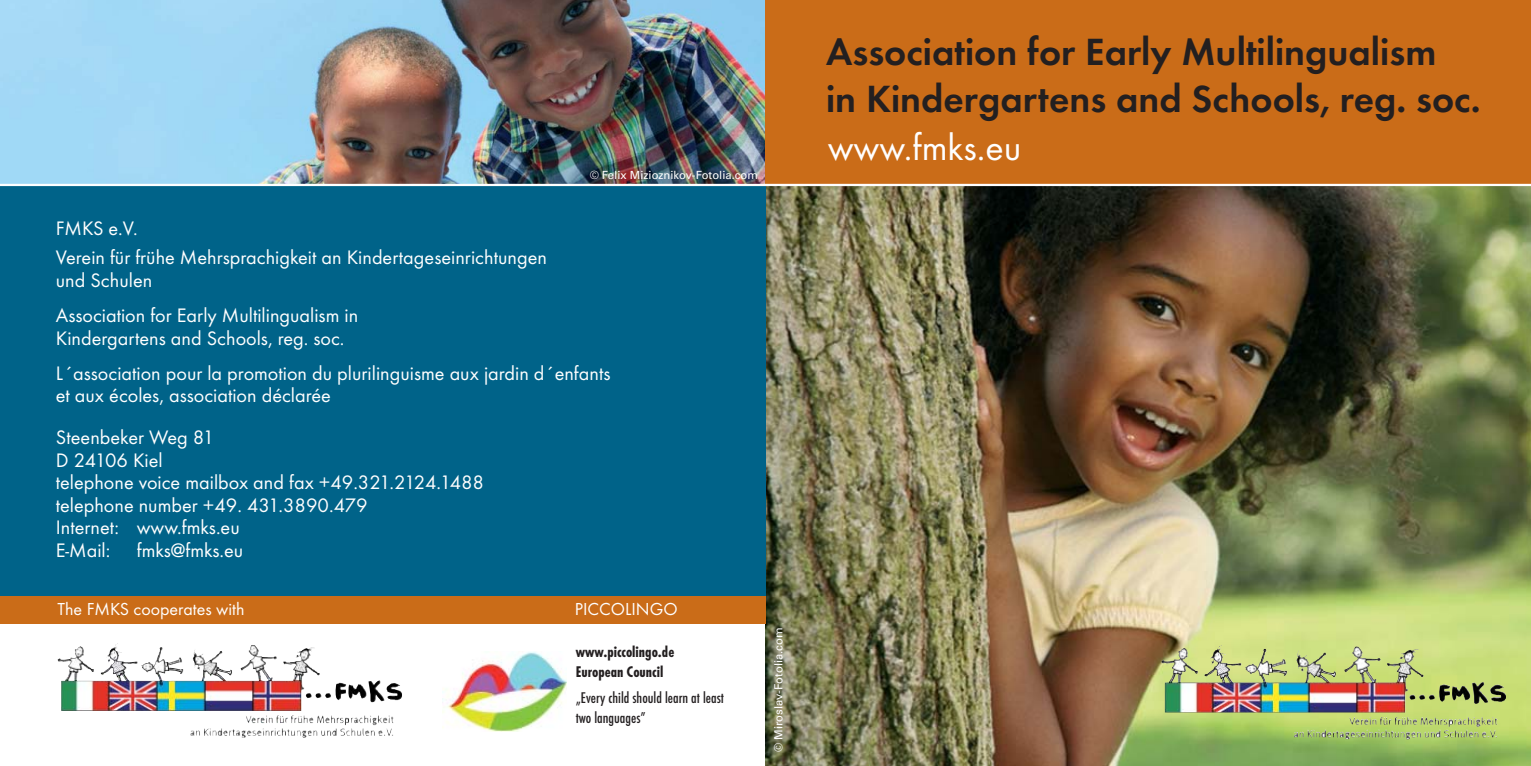
<style>
.page{position:relative;width:1531px;height:766px;background:#fff}
.page>*{position:absolute;margin:0;border:0;box-sizing:border-box;transform-origin:0 0}
.t1{font:700 39.38px/47.2px "Function";color:#231f20}
.t2{font:38.02px "Function";color:#fff}
.t3{font:20.25px/22.5px "Function";color:#fff}
.t4{font:18px "Function";color:#fff}
.t5{font:15.97px/20px "Function Cond";color:#231f20}
.t6{font:700 15.97px/20px "Function Cond";color:#231f20}
.t7{font:11.25px "Univers LT Std";color:#fff}
</style>
<div class="page">
<img style="left:765px;top:186px;width:766px;height:579px">
<div style="left:0;top:171px;width:765px;height:425px;background:#006389"></div>
<div style="left:0;top:596px;width:765px;height:28px;background:#ca6c18"></div>
<img style="left:442px;top:651px;width:124px;height:80px">
<img style="left:0;top:0;width:765px;height:184px">
<div style="left:765px;top:0;width:766px;height:184px;background:#ca6c18"></div>
<img style="left:58px;top:643px;width:262px;height:67px">
<hr style="left:0;top:184px;width:1531px;height:2px;background:#fff">
<img style="left:1161px;top:645px;width:262px;height:67px">
<p class="t7" style="left:590px;top:170px;width:170px">© Felix Mizioznikov-Fotolia.com</p>
<p class="t3" style="left:56px;top:216px;width:493px;line-height:28.8px">FMKS e.V.<br>Verein für frühe Mehrsprachigkeit an Kindertageseinrichtungen</p>
<p class="t3" style="left:56px;top:264px;width:304px;line-height:35.3px">und Schulen<br>Association for Early Multilingualism in</p>
<p class="t3" style="left:56px;top:322px;width:556px;line-height:35.3px">Kindergartens and Schools, reg. soc.<br>L´association pour la promotion du plurilinguisme aux jardin d´enfants</p>
<p class="t3" style="left:56px;top:376px;width:277px;line-height:41.6px">et aux écoles, association déclarée<br>Steenbeker Weg 81</p>
<p class="t3" style="left:56px;top:450px;width:430px">D 24106 Kiel<br>telephone voice mailbox and fax +49.321.2124.1488 telephone number +49. 431.3890.479<br>Internet: www.fmks.eu<br>E-Mail:</p>
<p class="t3" style="left:137px;top:540px;width:108px">fmks@fmks.eu</p>
<p class="t4" style="left:57px;top:601px;width:189px">The FMKS cooperates with</p>
<p class="t4" style="left:575px;top:601px;width:104px">PICCOLINGO</p>
<p class="t6" style="left:576px;top:643px;width:100px">www.piccolingo.de<br>European Council</p>
<p class="t5" style="left:576px;top:688px;width:150px">„Every child should learn at least two languages”</p>
<p class="t7" style="left:774px;top:751px;width:126px;rotate:-90deg">© Miroslav-Fotolia.com</p>
<h1 class="t1" style="left:826px;top:31px;width:656px">Association for Early Multilingualism<br>in Kindergartens and Schools, reg. soc.</h1>
<h2 class="t2" style="left:828px;top:133px;width:195px">www.fmks.eu</h2>
</div>
